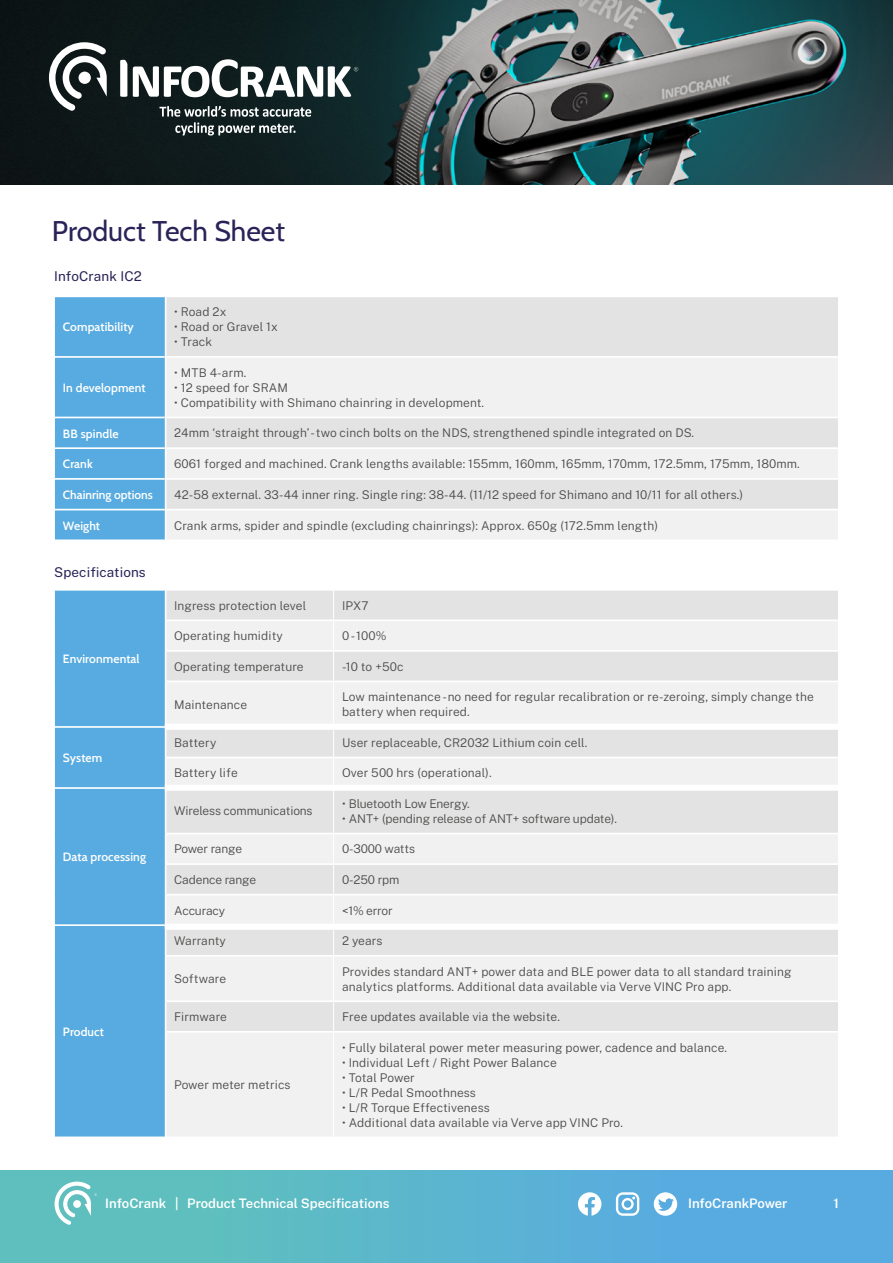
<style>
.page{position:relative;width:893px;height:1263px;background:#fff}
.page>*{position:absolute;margin:0;border:0;box-sizing:border-box;transform-origin:0 0}
.t1{font:28.5px "Cabin";color:#292358}
.t2{font:13.5px "Public Sans";letter-spacing:.01em;color:#292358}
.t3{font:600 13.2px "Public Sans";color:#fff}
.t4{font:300 12px/15px "Public Sans";letter-spacing:.01em;color:#4a4a49}
.t5{font:600 12px "Cabin";letter-spacing:.01em;color:#fff}
.t6{font:300 12px "Public Sans";letter-spacing:-.01em;color:#4a4a49}
.t7{font:300 12px "Public Sans";letter-spacing:-.015em;color:#4a4a49}
.t8{font:300 12px "Public Sans";letter-spacing:-.025em;color:#4a4a49}
</style>
<div class="page">
<div style="left:0;top:1170px;width:893px;height:93px;background:linear-gradient(to right,#5fc3b8,#57a7e6)"></div>
<svg style="left:55px;top:1181px;width:42px;height:44px"></svg>
<svg style="left:616px;top:1192px;width:23px;height:24px"></svg>
<svg style="left:578px;top:1192px;width:23px;height:24px"></svg>
<svg style="left:654px;top:1192px;width:23px;height:24px"></svg>
<img style="left:0;top:0;width:893px;height:185px">
<div style="left:55px;top:297px;width:110px;height:242px;background:#58abe0"></div>
<div style="left:166px;top:297px;width:672px;height:59px;background:#e3e3e3"></div>
<svg style="left:166px;top:358px;width:672px;height:181px;fill:#f1f1f1"></svg>
<hr style="left:55px;top:356px;width:110px;height:2px;background:#fff">
<hr style="left:55px;top:417px;width:110px;height:1px;background:#fff">
<hr style="left:166px;top:417px;width:672px;height:1px;background:#fff">
<hr style="left:55px;top:447px;width:110px;height:2px;background:#fff">
<hr style="left:166px;top:447px;width:672px;height:2px;background:#fff">
<hr style="left:55px;top:478px;width:110px;height:2px;background:#fff">
<hr style="left:166px;top:478px;width:672px;height:2px;background:#fff">
<hr style="left:55px;top:509px;width:110px;height:1px;background:#fff">
<hr style="left:166px;top:509px;width:672px;height:1px;background:#fff">
<div style="left:55px;top:591px;width:110px;height:545px;background:#58abe0"></div>
<div style="left:166px;top:591px;width:672px;height:28px;background:#e3e3e3"></div>
<svg style="left:166px;top:621px;width:672px;height:515px;fill:#f1f1f1"></svg>
<hr style="left:166px;top:650px;width:167px;height:2px;background:#fff">
<hr style="left:334px;top:650px;width:504px;height:2px;background:#fff">
<hr style="left:166px;top:680px;width:167px;height:2px;background:#fff">
<hr style="left:334px;top:680px;width:504px;height:2px;background:#fff">
<hr style="left:55px;top:726px;width:110px;height:2px;background:#fff">
<hr style="left:166px;top:757px;width:167px;height:1px;background:#fff">
<hr style="left:334px;top:757px;width:504px;height:1px;background:#fff">
<hr style="left:55px;top:787px;width:110px;height:2px;background:#fff">
<hr style="left:166px;top:833px;width:167px;height:1px;background:#fff">
<hr style="left:334px;top:833px;width:504px;height:1px;background:#fff">
<hr style="left:166px;top:863px;width:167px;height:2px;background:#fff">
<hr style="left:334px;top:863px;width:504px;height:2px;background:#fff">
<hr style="left:166px;top:894px;width:167px;height:1px;background:#fff">
<hr style="left:334px;top:894px;width:504px;height:1px;background:#fff">
<hr style="left:55px;top:924px;width:110px;height:2px;background:#fff">
<hr style="left:166px;top:955px;width:167px;height:1px;background:#fff">
<hr style="left:334px;top:955px;width:504px;height:1px;background:#fff">
<hr style="left:166px;top:1000px;width:167px;height:2px;background:#fff">
<hr style="left:334px;top:1000px;width:504px;height:2px;background:#fff">
<hr style="left:166px;top:1031px;width:167px;height:1px;background:#fff">
<hr style="left:334px;top:1031px;width:504px;height:1px;background:#fff">
<hr style="left:333px;top:589px;width:1px;height:31px;background:#fff">
<hr style="left:333px;top:620px;width:1px;height:31px;background:#fff">
<hr style="left:333px;top:651px;width:1px;height:30px;background:#fff">
<hr style="left:333px;top:681px;width:1px;height:46px;background:#fff">
<hr style="left:333px;top:727px;width:1px;height:30px;background:#fff">
<hr style="left:333px;top:757px;width:1px;height:31px;background:#fff">
<hr style="left:333px;top:788px;width:1px;height:45px;background:#fff">
<hr style="left:333px;top:833px;width:1px;height:31px;background:#fff">
<hr style="left:333px;top:864px;width:1px;height:31px;background:#fff">
<hr style="left:333px;top:895px;width:1px;height:30px;background:#fff">
<hr style="left:333px;top:925px;width:1px;height:31px;background:#fff">
<hr style="left:333px;top:956px;width:1px;height:45px;background:#fff">
<hr style="left:333px;top:1001px;width:1px;height:31px;background:#fff">
<hr style="left:333px;top:1032px;width:1px;height:106px;background:#fff">
<svg style="left:49px;top:42px;width:58px;height:69px"></svg>
<div style="left:79px;top:72px;width:12px;height:12px;background:#fff;border-radius:50%"></div>
<svg style="left:159px;top:106px;width:152px;height:30px;background:#455152"></svg>
<svg style="left:133px;top:59px;width:225px;height:38px"></svg>
<svg style="left:120px;top:60px;width:7px;height:37px"></svg>
<div style="left:165px;top:724px;width:678px;height:6px;background:#fff"></div>
<div style="left:165px;top:785px;width:678px;height:6px;background:#fff"></div>
<div style="left:165px;top:924px;width:678px;height:6px;background:#fff"></div>
<h1 class="t1" style="left:52px;top:209px;width:235px">Product Tech Sheet</h1>
<p class="t2" style="left:54px;top:266px;width:89px">InfoCrank IC2</p>
<p class="t5" style="left:63px;top:318px;width:73px">Compatibility</p>
<p class="t5" style="left:63px;top:378px;width:84px">In development</p>
<p class="t4" style="left:174px;top:304px;width:54px">• Road 2x</p>
<p class="t4" style="left:174px;top:319px;width:105px">• Road or Gravel 1x</p>
<p class="t4" style="left:174px;top:334px;width:40px">• Track</p>
<p class="t4" style="left:174px;top:364px;width:74px">• MTB 4-arm.</p>
<p class="t4" style="left:174px;top:379px;width:115px">• 12 speed for SRAM</p>
<p class="t4" style="left:174px;top:394px;width:311px">• Compatibility with Shimano chainring in development.</p>
<p class="t5" style="left:63px;top:424px;width:57px">BB spindle</p>
<p class="t4" style="left:174px;top:425px;width:521px">24mm ‘straight through’ - two cinch bolts on the NDS, strengthened spindle integrated on DS.</p>
<p class="t5" style="left:63px;top:455px;width:31px">Crank</p>
<p class="t4" style="left:174px;top:456px;width:627px">6061 forged and machined. Crank lengths available: 155mm, 160mm, 165mm, 170mm, 172.5mm, 175mm, 180mm.</p>
<p class="t5" style="left:63px;top:485px;width:91px">Chainring options</p>
<p class="t4" style="left:174px;top:486px;width:570px">42-58 external. 33-44 inner ring. Single ring: 38-44. (11/12 speed for Shimano and 10/11 for all others.)</p>
<p class="t5" style="left:63px;top:516px;width:39px">Weight</p>
<p class="t4" style="left:174px;top:517px;width:485px">Crank arms, spider and spindle (excluding chainrings): Approx. 650g (172.5mm length)</p>
<p class="t2" style="left:54px;top:562px;width:93px">Specifications</p>
<p class="t5" style="left:63px;top:649px;width:78px">Environmental</p>
<p class="t5" style="left:63px;top:748px;width:41px">System</p>
<p class="t5" style="left:63px;top:848px;width:85px">Data processing</p>
<p class="t5" style="left:63px;top:1022px;width:43px">Product</p>
<p class="t4" style="left:174px;top:597px;width:134px">Ingress protection level</p>
<p class="t4" style="left:342px;top:597px;width:28px">IPX7</p>
<p class="t4" style="left:174px;top:628px;width:110px">Operating humidity</p>
<p class="t4" style="left:342px;top:628px;width:46px">0 - 100%</p>
<p class="t4" style="left:174px;top:658px;width:131px">Operating temperature</p>
<p class="t4" style="left:342px;top:658px;width:63px">-10 to +50c</p>
<p class="t4" style="left:174px;top:696px;width:75px">Maintenance</p>
<p class="t4" style="left:342px;top:689px;width:473px">Low maintenance - no need for regular recalibration or re-zeroing, simply change the battery when required.</p>
<p class="t4" style="left:174px;top:734px;width:44px">Battery</p>
<p class="t4" style="left:342px;top:734px;width:247px">User replaceable, CR2032 Lithium coin cell.</p>
<p class="t4" style="left:174px;top:765px;width:65px">Battery life</p>
<p class="t4" style="left:342px;top:765px;width:151px">Over 500 hrs (operational).</p>
<p class="t6" style="left:174px;top:802px;width:140px">Wireless communications</p>
<p class="t6" style="left:342px;top:795px;width:129px">• Bluetooth Low Energy.</p>
<p class="t6" style="left:342px;top:810px;width:276px">• ANT+ (pending release of ANT+ software update).</p>
<p class="t8" style="left:174px;top:840px;width:70px">Power range</p>
<p class="t7" style="left:342px;top:840px;width:74px">0-3000 watts</p>
<p class="t6" style="left:174px;top:871px;width:84px">Cadence range</p>
<p class="t4" style="left:342px;top:871px;width:59px">0-250 rpm</p>
<p class="t7" style="left:174px;top:901px;width:53px">Accuracy</p>
<p class="t4" style="left:342px;top:902px;width:52px">&lt;1% error</p>
<p class="t4" style="left:174px;top:932px;width:53px">Warranty</p>
<p class="t4" style="left:342px;top:932px;width:42px">2 years</p>
<p class="t4" style="left:174px;top:970px;width:54px">Software</p>
<p class="t4" style="left:342px;top:963px;width:451px">Provides standard ANT+ power data and BLE power data to all standard training analytics platforms. Additional data available via Verve VINC Pro app.</p>
<p class="t4" style="left:174px;top:1008px;width:54px">Firmware</p>
<p class="t4" style="left:342px;top:1008px;width:219px">Free updates available via the website.</p>
<p class="t4" style="left:174px;top:1076px;width:118px">Power meter metrics</p>
<p class="t4" style="left:342px;top:1039px;width:386px">• Fully bilateral power meter measuring power, cadence and balance.</p>
<p class="t4" style="left:342px;top:1054px;width:216px">• Individual Left / Right Power Balance</p>
<p class="t4" style="left:342px;top:1069px;width:74px">• Total Power</p>
<p class="t4" style="left:342px;top:1084px;width:135px">• L/R Pedal Smoothness</p>
<p class="t4" style="left:342px;top:1099px;width:149px">• L/R Torque Effectiveness</p>
<p class="t4" style="left:342px;top:1114px;width:282px">• Additional data available via Verve app VINC Pro.</p>
<p class="t3" style="left:105px;top:1193px;width:286px">InfoCrank | Product Technical Specifications</p>
<p class="t3" style="left:688px;top:1193px;width:101px">InfoCrankPower</p>
<p class="t3" style="left:833px;top:1193px;width:7px">1</p>
</div>
